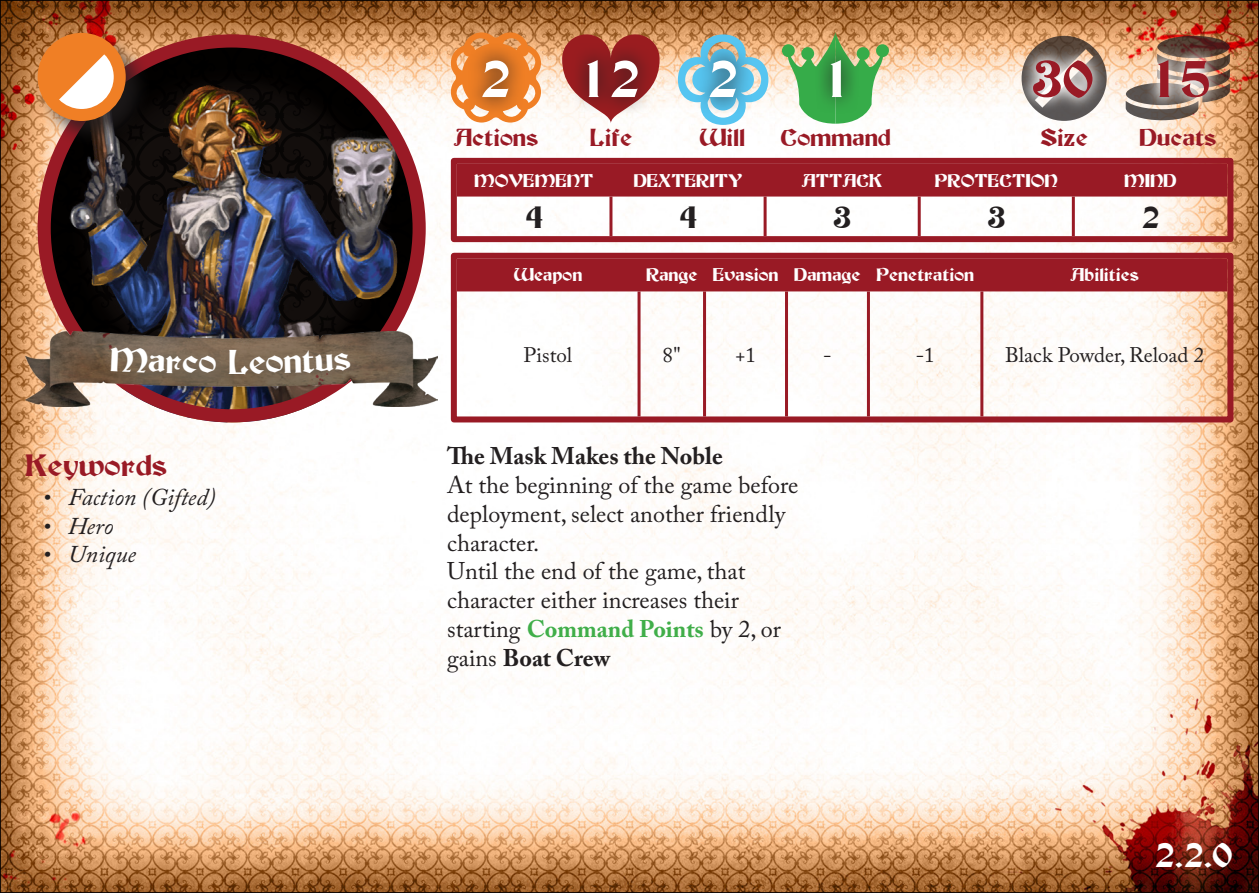
<style>
.page{position:relative;width:1259px;height:893px;background:#fff}
.page>*{position:absolute;margin:0;border:0;box-sizing:border-box;transform-origin:0 0}
.White_Points{font:51px "Buckingham";color:#fff}
.Red_Points{font:51px "Buckingham";color:#991a25}
.Character_Title{font:33.6px "Buckingham";color:#fff}
.Subsection_Headings{font:30px "Buckingham";color:#991a25}
.Stat_Numbers{font:30px "Buckingham";color:#231f20}
.t1{font:24px/28.8px "Adobe Caslon Pro";color:#231f20}
.t2{font:24px "Buckingham";color:#991a25}
.t3{font:italic 24px "Adobe Caslon Pro";color:#231f20}
.Bold_Headings{font:700 24px "Adobe Caslon Pro";color:#231f20}
.Weapon_Text{font:21px "Adobe Caslon Pro";color:#231f20}
.Subsection_Headings-2{font:18px "Buckingham";color:#fff}
.s1{font-weight:700;color:#40ae49}
.s2{font-weight:700}
</style>
<div class="page">
<div style="left:0;top:0;width:1259px;height:893px;background:#231f20;opacity:.75"></div>
<img style="left:31px;top:42px;width:385px;height:371px">
<h2 class="Character_Title" style="left:228px;top:341px;width:22px">L</h2>
<p class="Subsection_Headings" style="left:26px;top:446px;width:143px">Keywords</p>
<p class="t3" style="left:43px;top:482px;width:175px">• Faction (Gifted)</p>
<p class="t3" style="left:43px;top:511px;width:72px">• Hero</p>
<p class="t3" style="left:43px;top:540px;width:95px">• Unique</p>
<p class="White_Points" style="left:479px;top:47px;width:33px">2</p>
<p class="White_Points" style="left:577px;top:47px;width:64px">12</p>
<p class="White_Points" style="left:707px;top:47px;width:33px">2</p>
<p class="White_Points" style="left:820px;top:47px;width:33px">1</p>
<p class="Red_Points" style="left:1031px;top:47px;width:64px">30</p>
<p class="Red_Points" style="left:1148px;top:47px;width:64px">15</p>
<p class="t2" style="left:454px;top:123px;width:86px">Actions</p>
<p class="t2" style="left:590px;top:123px;width:44px">Life</p>
<p class="t2" style="left:699px;top:123px;width:47px">Will</p>
<p class="t2" style="left:780px;top:123px;width:112px">Command</p>
<p class="t2" style="left:1040px;top:123px;width:49px">Size</p>
<p class="t2" style="left:1139px;top:123px;width:78px">Ducats</p>
<p class="Subsection_Headings-2" style="left:474px;top:169px;width:121px">MOVEMENT</p>
<p class="Subsection_Headings-2" style="left:634px;top:169px;width:110px">DEXTERITY</p>
<p class="Subsection_Headings-2" style="left:802px;top:169px;width:82px">ATTACK</p>
<p class="Subsection_Headings-2" style="left:934px;top:169px;width:124px">PROTECTION</p>
<p class="Subsection_Headings-2" style="left:1124px;top:169px;width:54px">MIND</p>
<p class="Stat_Numbers" style="left:525px;top:199px;width:20px">4</p>
<p class="Stat_Numbers" style="left:679px;top:199px;width:20px">4</p>
<p class="Stat_Numbers" style="left:833px;top:199px;width:20px">3</p>
<p class="Stat_Numbers" style="left:987px;top:199px;width:20px">3</p>
<p class="Stat_Numbers" style="left:1141px;top:199px;width:20px">2</p>
<p class="Subsection_Headings-2" style="left:514px;top:264px;width:70px">Weapon</p>
<p class="Subsection_Headings-2" style="left:646px;top:264px;width:53px">Range</p>
<p class="Subsection_Headings-2" style="left:713px;top:264px;width:67px">Evasion</p>
<p class="Subsection_Headings-2" style="left:794px;top:264px;width:68px">Damage</p>
<p class="Subsection_Headings-2" style="left:876px;top:264px;width:99px">Penetration</p>
<p class="Subsection_Headings-2" style="left:1070px;top:264px;width:70px">Abilities</p>
<p class="Weapon_Text" style="left:523px;top:342px;width:50px">Pistol</p>
<p class="Weapon_Text" style="left:662px;top:342px;width:20px">8"</p>
<p class="Weapon_Text" style="left:735px;top:342px;width:22px">+1</p>
<p class="Weapon_Text" style="left:823px;top:342px;width:10px">-</p>
<p class="Weapon_Text" style="left:915px;top:342px;width:20px">-1</p>
<p class="Weapon_Text" style="left:1005px;top:342px;width:201px">Black Powder, Reload 2</p>
<p class="Bold_Headings" style="left:447px;top:442px;width:277px">The Mask Makes the Noble</p>
<p class="t1" style="left:447px;top:470px;width:353px">At the beginning of the game before deployment, select another friendly character.</p>
<p class="t1" style="left:447px;top:557px;width:335px">Until the end of the game, that character either increases their starting <span class="s1">Command Points</span> by 2, or gains <span class="s2">Boat Crew</span></p>
<p class="Character_Title" style="left:1154px;top:834px;width:80px">2.2.0</p>
</div>
